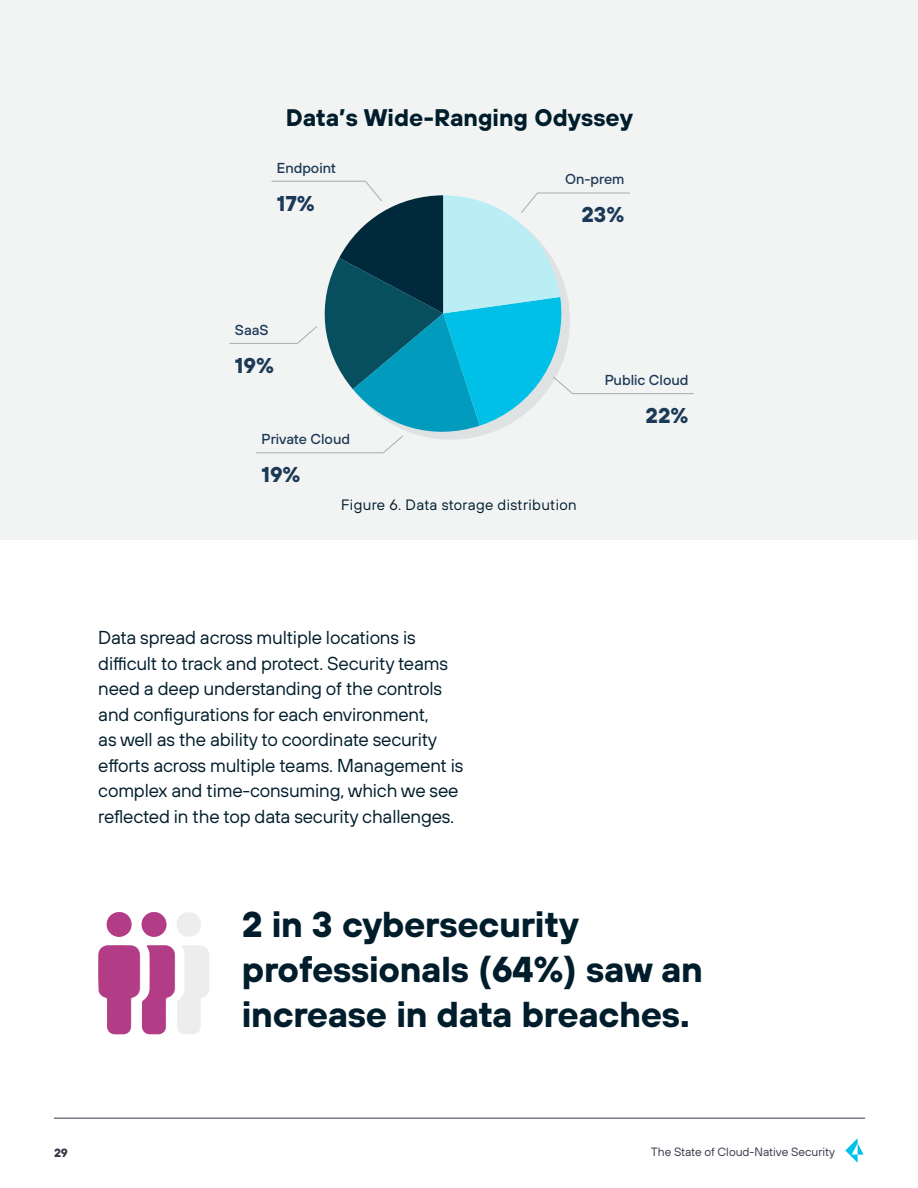
<style>
.page{position:relative;width:918px;height:1188px;background:#fff}
.page>*{position:absolute;margin:0;border:0;box-sizing:border-box;transform-origin:0 0}
.t1{font:700 36px/45px "TT Hoves";letter-spacing:-.01em;color:#001d2b}
.t2{font:700 24px "TT Hoves";color:#001d2b}
.t3{font:700 21.45px "TT Hoves";color:#1c3957}
.t4{font:18.75px/25.5px "TT Hoves";letter-spacing:-.01em;color:#001d2b}
.t5{font:15px "TT Hoves";letter-spacing:.025em;color:#001d2b}
.t6{font:500 14.4px "TT Hoves";color:#1c3957}
.t7{font:12px "TT Hoves";color:#333745}
.t8{font:700 12px "TT Hoves";color:#333745}
</style>
<div class="page">
<div style="left:0;top:0;width:918px;height:540px;background:#f2f4f4"></div>
<svg style="left:845px;top:1138px;width:19px;height:25px"></svg>
<hr style="left:54px;top:1118px;width:811px;height:1px;background:#333745">
<svg style="left:229px;top:180px;width:465px;height:274px"></svg>
<svg style="left:98px;top:945px;width:111px;height:89px"></svg>
<div style="left:176px;top:912px;width:25px;height:25px;background:#ededee;border-radius:50%"></div>
<div style="left:107px;top:912px;width:25px;height:25px;background:#b33c86;border-radius:50%"></div>
<svg style="left:141px;top:912px;width:26px;height:25px"></svg>
<p class="t2" style="left:286px;top:101px;width:349px">Data’s Wide-Ranging Odyssey</p>
<p class="t6" style="left:277px;top:159px;width:61px">Endpoint</p>
<p class="t3" style="left:277px;top:189px;width:40px">17%</p>
<p class="t6" style="left:235px;top:321px;width:35px">SaaS</p>
<p class="t3" style="left:235px;top:350px;width:41px">19%</p>
<p class="t6" style="left:261px;top:430px;width:90px">Private Cloud</p>
<p class="t3" style="left:261px;top:460px;width:41px">19%</p>
<p class="t6" style="left:565px;top:170px;width:61px">On-prem</p>
<p class="t3" style="left:581px;top:200px;width:44px">23%</p>
<p class="t6" style="left:605px;top:371px;width:85px">Public Cloud</p>
<p class="t3" style="left:646px;top:401px;width:44px">22%</p>
<p class="t5" style="left:341px;top:495px;width:237px">Figure 6. Data storage distribution</p>
<p class="t4" style="left:98px;top:625px;width:367px">Data spread across multiple locations is difficult to track and protect. Security teams need a deep understanding of the controls and configurations for each environment,<br>as well as the ability to coordinate security efforts across multiple teams. Management is complex and time-consuming, which we see reflected in the top data security challenges.</p>
<h1 class="t1" style="left:242px;top:900px;width:462px">2 in 3 cybersecurity professionals (64%) saw an increase in data breaches.</h1>
<p class="t8" style="left:54px;top:1144px;width:16px">29</p>
<p class="t7" style="left:651px;top:1144px;width:186px">The State of Cloud-Native Security</p>
</div>
